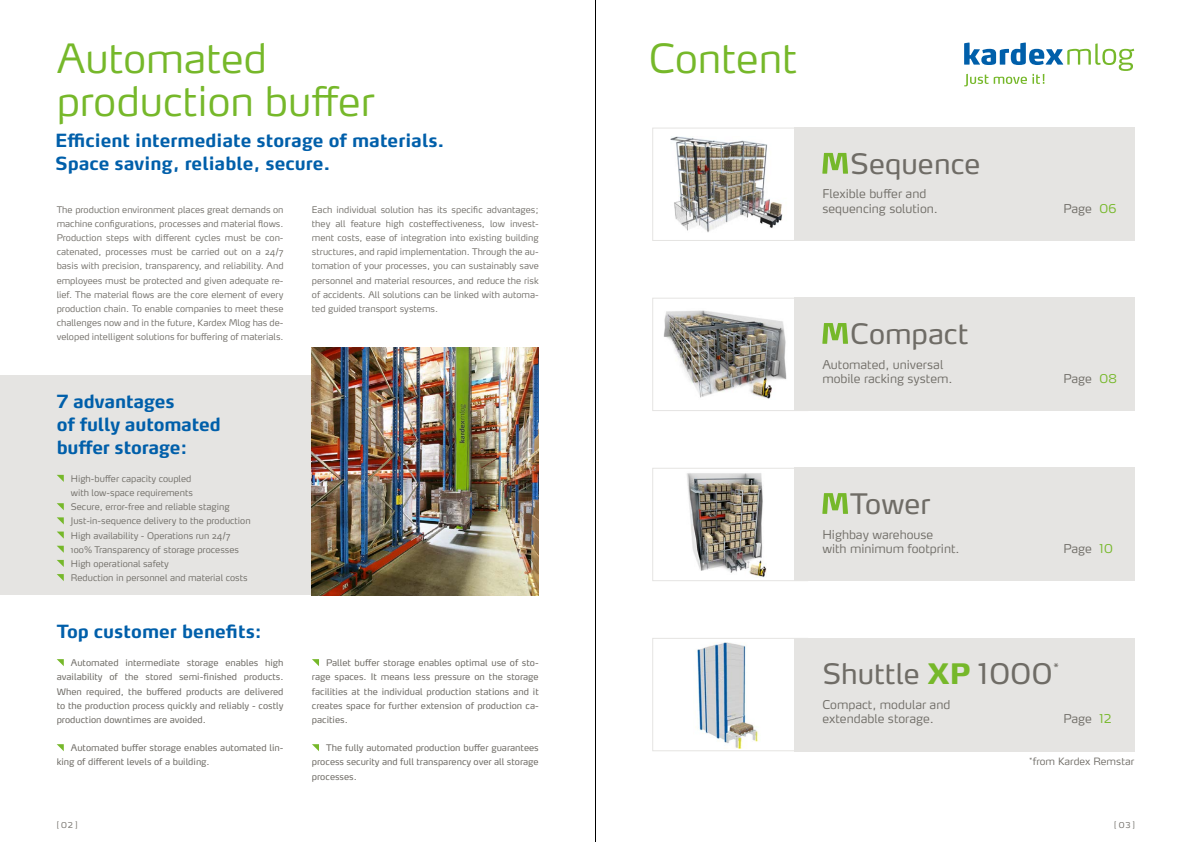
<style>
.page{position:relative;width:1191px;height:842px;background:#fff}
.page>*{position:absolute;margin:0;border:0;box-sizing:border-box;transform-origin:0 0}
.t1{font:300 40px/43px "Max OT";color:#76b82a}
.t2{font:28px "Max OT";color:#6f6c66}
.t3{font:700 18px/23px "Max OT";color:#005faa}
.t4{font:300 12px/14.2px "Max OT";color:#6f6c66}
.t5{font:10.4px "Max OT";color:#6f6c66}
.t6{font:300 10px "Max OT";color:#6f6c66}
.t7{font:300 9px/14.2px "Max OT";color:#6f6c66;text-align:justify}
.t8{font:9px/14.2px "Max OT";color:#6f6c66;text-align:justify}
.t9{font:300 8px "Max OT";color:#6f6c66}
.s1{color:#76b82a}
.s2{font-weight:800;color:#76b82a}
</style>
<div class="page">
<div style="left:0;top:376px;width:411px;height:219px;background:#e5e4e2"></div>
<img style="left:312px;top:347px;width:227px;height:248px">
<svg style="left:964px;top:43px;width:170px;height:43px"></svg>
<div style="left:794px;top:128px;width:340px;height:113px;background:#e5e4e2"></div>
<div style="left:652px;top:128px;width:156px;height:113px;border:1px solid #e5e4e2"></div>
<div style="left:652px;top:638px;width:156px;height:113px;border:1px solid #e5e4e2"></div>
<div style="left:652px;top:298px;width:156px;height:113px;border:1px solid #e5e4e2"></div>
<div style="left:652px;top:468px;width:156px;height:113px;border:1px solid #e5e4e2"></div>
<div style="left:794px;top:638px;width:340px;height:113px;background:#e5e4e2"></div>
<div style="left:794px;top:298px;width:340px;height:113px;background:#e5e4e2"></div>
<div style="left:794px;top:468px;width:340px;height:113px;background:#e5e4e2"></div>
<svg style="left:822px;top:323px;width:26px;height:21px"></svg>
<svg style="left:822px;top:153px;width:26px;height:21px"></svg>
<svg style="left:822px;top:493px;width:26px;height:21px"></svg>
<img style="left:670px;top:136px;width:113px;height:96px">
<img style="left:663px;top:310px;width:124px;height:90px">
<img style="left:687px;top:473px;width:79px;height:104px">
<img style="left:697px;top:642px;width:61px;height:106px">
<svg style="left:57px;top:475px;width:7px;height:7px"></svg>
<svg style="left:57px;top:503px;width:7px;height:7px"></svg>
<svg style="left:57px;top:517px;width:7px;height:7px"></svg>
<svg style="left:57px;top:531px;width:7px;height:8px"></svg>
<svg style="left:57px;top:546px;width:7px;height:7px"></svg>
<svg style="left:57px;top:560px;width:7px;height:7px"></svg>
<svg style="left:57px;top:574px;width:7px;height:7px"></svg>
<svg style="left:57px;top:659px;width:7px;height:7px"></svg>
<svg style="left:57px;top:744px;width:7px;height:7px"></svg>
<svg style="left:312px;top:659px;width:7px;height:7px"></svg>
<svg style="left:312px;top:744px;width:7px;height:7px"></svg>
<hr style="left:595px;top:0;width:1px;height:842px;background:#000">
<h1 class="t1" style="left:57px;top:36px;width:319px">Automated production buffer</h1>
<h3 class="t3" style="left:55px;top:129px;width:391px">Efficient intermediate storage of materials.<br>Space saving, reliable, secure.</h3>
<h1 class="t1" style="left:648px;top:36px;width:150px">Content</h1>
<h2 class="t2" style="left:850px;top:145px;width:132px">Sequence</h2>
<h3 class="t4" style="left:822px;top:187px;width:117px">Flexible buffer and sequencing solution.</h3>
<p class="t7" style="left:57px;top:202px;width:228px">The production environment places great demands on</p>
<h3 class="t4" style="left:1063px;top:201px;width:55px">Page <span class="s1">06</span></h3>
<p class="t7" style="left:57px;top:216px;width:228px">machine configurations, processes and material flows.<br>Production steps with different cycles must be con&shy;catenated, processes must be carried out on a 24/7 basis with precision, transparency, and reliability. And employees must be protected and given adequate re&shy;lief. The material flows are the core element of every production chain. To enable companies to meet these challenges now and in the future, Kardex Mlog has de&shy;veloped intelligent solutions for buffering of materials.</p>
<p class="t7" style="left:312px;top:202px;width:228px">Each individual solution has its specific advantages; they all feature high costeffectiveness, low invest&shy;ment costs, ease of integration into existing building structures, and rapid implementation. Through the au&shy;tomation of your processes, you can sustainably save personnel and material resources, and reduce the risk of accidents. All solutions can be linked with automa&shy;ted guided transport systems.</p>
<h2 class="t2" style="left:850px;top:316px;width:120px">Compact</h2>
<h3 class="t3" style="left:57px;top:389px;width:166px">7 advantages<br>of fully automated buffer storage:</h3>
<p class="t7" style="left:71px;top:471px;width:181px;text-align:left">High-buffer capacity coupled<br>with low-space requirements<br>Secure, error-free and reliable staging Just-in-sequence delivery to the production High availability - Operations run 24/7<br>100% Transparency of storage processes High operational safety<br>Reduction in personnel and material costs</p>
<h3 class="t3" style="left:57px;top:619px;width:207px">Top customer benefits:</h3>
<p class="t8" style="left:57px;top:656px;width:228px;text-indent:14px">Automated intermediate storage enables high availability of the stored semi-finished products.<br>When required, the buffered products are delivered to the production process quickly and reliably - costly production downtimes are avoided.</p>
<p class="t8" style="left:57px;top:741px;width:228px;text-indent:14px">Automated buffer storage enables automated lin&shy;king of different levels of a building.</p>
<p class="t8" style="left:312px;top:656px;width:228px;text-indent:14px">Pallet buffer storage enables optimal use of sto&shy;rage spaces. It means less pressure on the storage facilities at the individual production stations and it creates space for further extension of production ca&shy;pacities.</p>
<p class="t8" style="left:312px;top:741px;width:228px;text-indent:14px">The fully automated production buffer guarantees process security and full transparency over all storage processes.</p>
<h3 class="t4" style="left:822px;top:357px;width:132px">Automated, universal mobile racking system.</h3>
<h2 class="t2" style="left:850px;top:486px;width:81px">Tower</h2>
<h3 class="t4" style="left:822px;top:527px;width:139px">Highbay warehouse with minimum footprint.</h3>
<h3 class="t4" style="left:1063px;top:371px;width:55px">Page <span class="s1">08</span></h3>
<h3 class="t4" style="left:1063px;top:541px;width:51px">Page <span class="s1">10</span></h3>
<h2 class="t2" style="left:822px;top:656px;width:231px">Shuttle <span class="s2">XP</span> 1000</h2>
<p class="t5" style="left:1052px;top:660px;width:9px">*</p>
<h3 class="t4" style="left:822px;top:697px;width:130px">Compact, modular and extendable storage.</h3>
<h3 class="t4" style="left:1063px;top:711px;width:50px">Page <span class="s1">12</span></h3>
<p class="t6" style="left:1028px;top:755px;width:107px"><sup>*</sup>from Kardex Remstar</p>
<p class="t9" style="left:57px;top:820px;width:22px">[02]</p>
<p class="t9" style="left:1114px;top:820px;width:22px">[03]</p>
</div>
